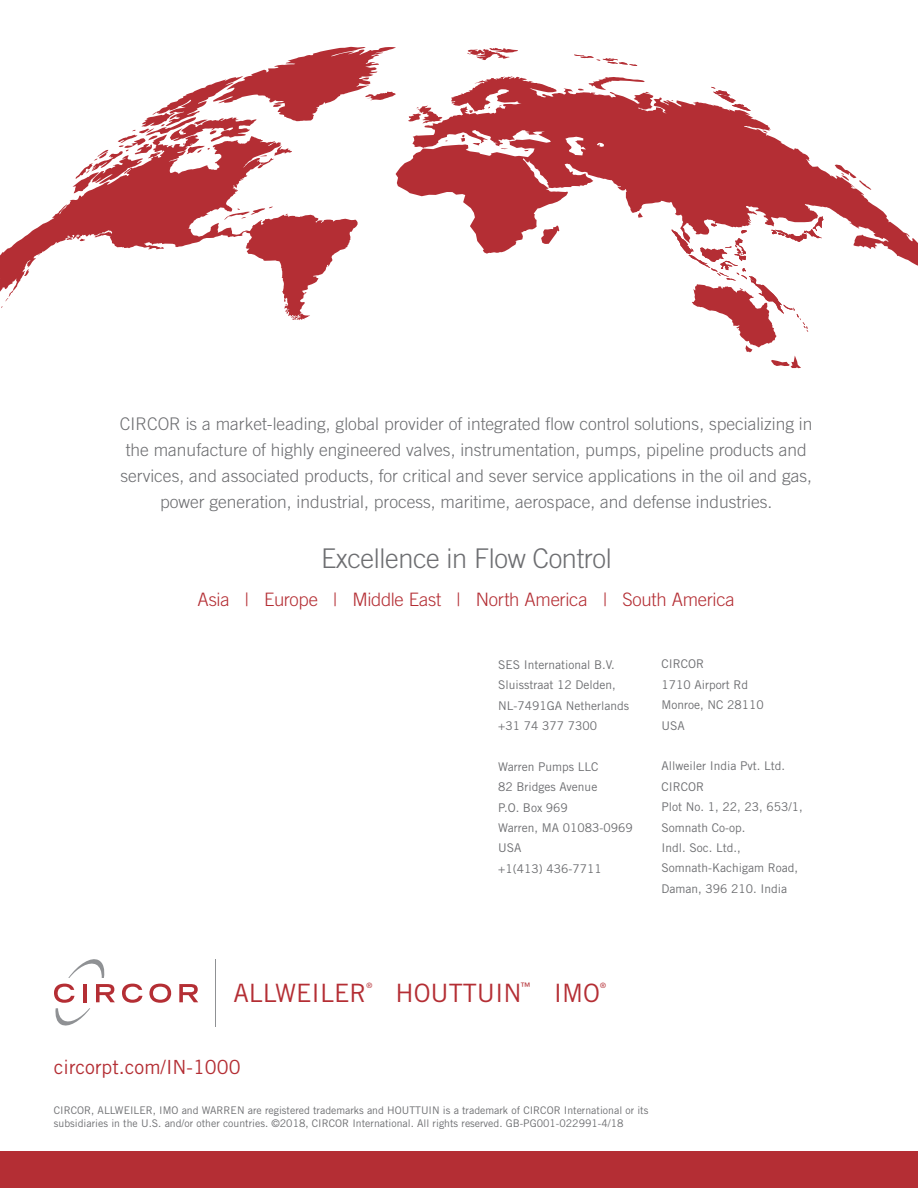
<style>
.page{position:relative;width:918px;height:1188px;background:#fff}
.page>*{position:absolute;margin:0;border:0;box-sizing:border-box;transform-origin:0 0}
.t1{font:300 27.15px "Trade Gothic LT Std";letter-spacing:-.015em;color:#6d6e71}
.t2{font:25.35px "Trade Gothic LT Std";color:#b42e34}
.t3{font:19.5px "Trade Gothic LT Std";color:#b42e34}
.t4{font:300 18.45px "Trade Gothic LT Std";letter-spacing:-.015em;color:#b42e34}
.t5{font:300 17.4px/25.8px "Trade Gothic LT Std";color:#6d6e71;text-align:center}
.t6{font:12px/20.4px "Trade Gothic LT Std";color:#6d6e71}
.t7{font:10.5px/13.5px "Trade Gothic LT Std";color:#6d6e71}
.t8{font:10.35px "Trade Gothic LT Std";color:#b42e34}
.t9{font:7.35px "Trade Gothic LT Std";color:#b42e34}
</style>
<div class="page">
<svg style="left:574px;top:54px;width:64px;height:12px"></svg>
<svg style="left:396px;top:76px;width:522px;height:190px"></svg>
<svg style="left:473px;top:143px;width:7px;height:2px"></svg>
<svg style="left:461px;top:135px;width:4px;height:7px"></svg>
<svg style="left:408px;top:105px;width:34px;height:19px"></svg>
<svg style="left:469px;top:110px;width:4px;height:3px"></svg>
<svg style="left:578px;top:77px;width:72px;height:16px"></svg>
<svg style="left:835px;top:165px;width:36px;height:25px"></svg>
<svg style="left:671px;top:216px;width:153px;height:152px"></svg>
<svg style="left:1px;top:186px;width:272px;height:111px"></svg>
<svg style="left:224px;top:207px;width:134px;height:113px"></svg>
<svg style="left:73px;top:47px;width:323px;height:146px"></svg>
<svg style="left:24px;top:269px;width:5px;height:7px"></svg>
<svg style="left:467px;top:48px;width:51px;height:12px"></svg>
<div style="left:0;top:1151px;width:918px;height:37px;background:#b42e34"></div>
<svg style="left:68px;top:959px;width:37px;height:19px"></svg>
<svg style="left:54px;top:984px;width:36px;height:42px"></svg>
<hr style="left:83px;top:984px;width:3px;height:18px;background:#b42e34">
<svg style="left:96px;top:984px;width:19px;height:18px"></svg>
<svg style="left:122px;top:984px;width:20px;height:19px"></svg>
<svg style="left:149px;top:984px;width:22px;height:19px"></svg>
<svg style="left:179px;top:984px;width:19px;height:18px"></svg>
<hr style="left:215px;top:959px;width:1px;height:67px;background:#8f9194">
<p class="t5" style="left:120px;top:411px;width:694px">CIRCOR is a market-leading, global provider of integrated flow control solutions, specializing in the manufacture of highly engineered valves, instrumentation, pumps, pipeline products and services, and associated products, for critical and sever service applications in the oil and gas, power generation, industrial, process, maritime, aerospace, and defense industries.</p>
<h1 class="t1" style="left:321px;top:542px;width:292px">Excellence in Flow Control</h1>
<p class="t4" style="left:198px;top:588px;width:539px">Asia | Europe | Middle East | North America | South America</p>
<p class="t6" style="left:498px;top:654px;width:132px">SES International B.V.<br>Sluisstraat 12 Delden,<br>NL-7491GA Netherlands +31 74 377 7300</p>
<p class="t6" style="left:498px;top:756px;width:136px">Warren Pumps LLC<br>82 Bridges Avenue<br>P.O. Box 969<br>Warren, MA 01083-0969<br>USA<br>+1(413) 436-7711</p>
<p class="t6" style="left:662px;top:654px;width:104px">CIRCOR<br>1710 Airport Rd<br>Monroe, NC 28110<br>USA</p>
<p class="t6" style="left:662px;top:756px;width:143px">Allweiler India Pvt. Ltd.<br>CIRCOR<br>Plot No. 1, 22, 23, 653/1,<br>Somnath Co-op.<br>Indl. Soc. Ltd.,<br>Somnath-Kachigam Road,<br>Daman, 396 210. India</p>
<h2 class="t2" style="left:233px;top:977px;width:135px">ALLWEILER</h2>
<p class="t9" style="left:366px;top:981px;width:7px">®</p>
<h2 class="t2" style="left:395px;top:977px;width:128px">HOUTTUIN</h2>
<p class="t8" style="left:520px;top:980px;width:12px">™</p>
<h2 class="t2" style="left:554px;top:977px;width:48px">IMO</h2>
<p class="t9" style="left:600px;top:981px;width:7px">®</p>
<p class="t3" style="left:54px;top:1056px;width:188px">circorpt.com/IN-1000</p>
<p class="t7" style="left:54px;top:1103px;width:596px">CIRCOR, ALLWEILER, IMO and WARREN are registered trademarks and HOUTTUIN is a trademark of CIRCOR International or its subsidiaries in the U.S. and/or other countries. ©2018, CIRCOR International. All rights reserved. GB-PG001-022991-4/18</p>
</div>
